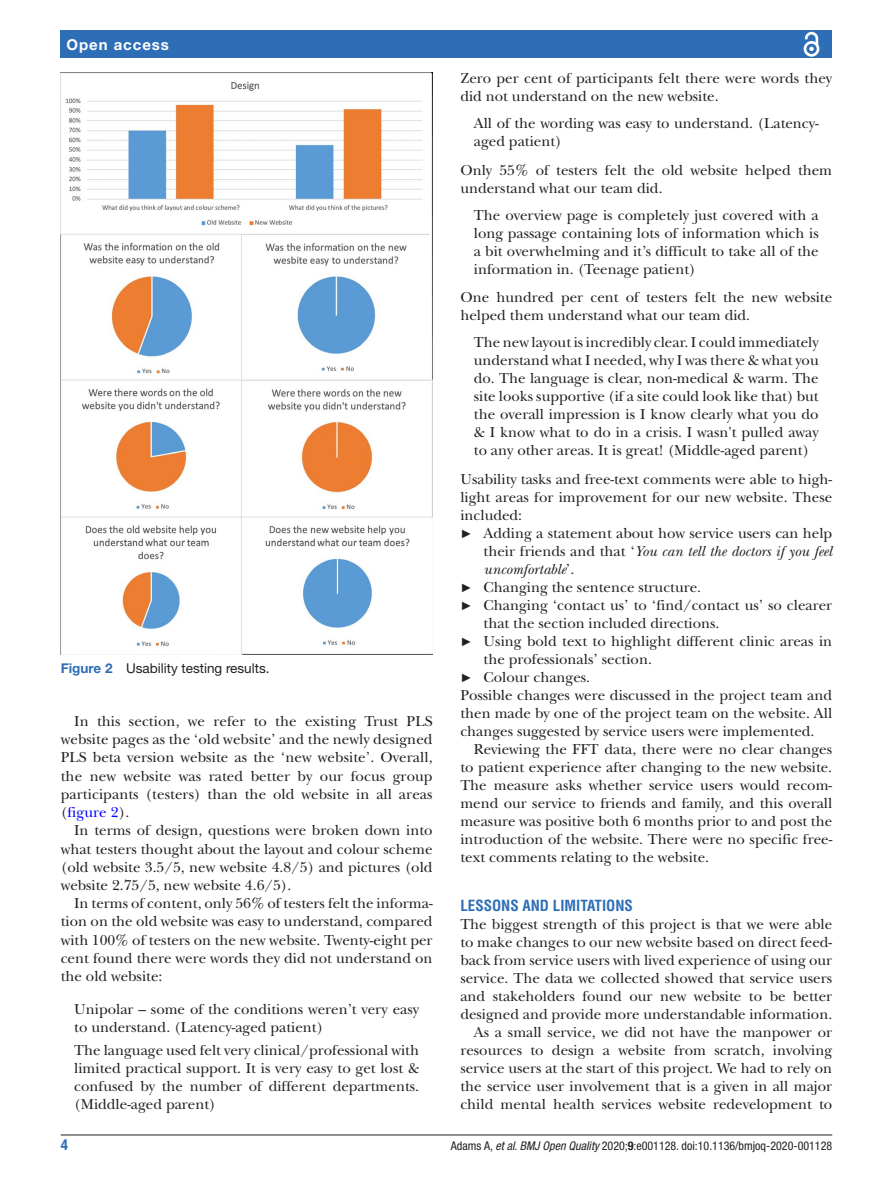
<style>
.page{position:relative;width:893px;height:1191px;background:#fff}
.page>*{position:absolute;margin:0;border:0;box-sizing:border-box;transform-origin:0 0}
.t1{font:15px/18px "New Baskerville";color:#231f20;text-align:justify}
.t2{font:italic 15px "New Baskerville";color:#231f20}
.t3{font:700 condensed 15px "Helvetica LT Std";color:#2e6eb7}
.t4{font:700 15px "Helvetica Neue LT Std";letter-spacing:.065em;color:#fff}
.t5{font:700 condensed 15px "Helvetica Neue LT Std";color:#2e6eb7}
.t6{font:13.5px "Helvetica Neue LT Std";color:#231f20}
.t7{font:condensed 12px "Helvetica Neue LT Std";color:#231f20}
.s1{font-weight:700;color:#2e6eb7}
.s2{color:#00f}
.s3{font-family:"Arial";font-size:12px}
.s4{font-style:normal}
.s5{font-style:italic}
.s6{font-weight:700}
</style>
<div class="page">
<hr style="left:61px;top:1134px;width:771px;height:1px;background:#231f20">
<div style="left:61px;top:31px;width:771px;height:27px;background:#2e6eb7"></div>
<svg style="left:803px;top:31px;width:17px;height:26px"></svg>
<img style="left:61px;top:73px;width:372px;height:582px">
<p class="t4" style="left:66px;top:35px;width:104px">Open access</p>
<p class="t6" style="left:61px;top:659px;width:210px"><span class="s1">Figure 2</span> Usability testing results.</p>
<p class="t1" style="left:61px;top:712px;width:373px;text-indent:14px">In this section, we refer to the existing Trust PLS website pages as the ‘old website’ and the newly designed PLS beta version website as the ‘new website’. Overall, the new website was rated better by our focus group participants (testers) than the old website in all areas (<span class="s2">figure 2</span>).</p>
<p class="t1" style="left:61px;top:821px;width:373px;text-indent:14px">In terms of design, questions were broken down into what testers thought about the layout and colour scheme (old website 3.5/5, new website 4.8/5) and pictures (old website 2.75/5, new website 4.6/5).</p>
<p class="t1" style="left:61px;top:894px;width:373px;text-indent:14px">In terms of content, only 56% of testers felt the informa&shy;tion on the old website was easy to understand, compared with 100% of testers on the new website. Twenty-eight per cent found there were words they did not understand on the old website:</p>
<p class="t1" style="left:74px;top:999px;width:346px">Unipolar – some of the conditions weren’t very easy to understand. (Latency-aged patient)</p>
<p class="t1" style="left:74px;top:1040px;width:346px">The language used felt very clinical/professional with limited practical support. It is very easy to get lost &amp; confused by the number of different departments. (Middle-aged parent)</p>
<p class="t1" style="left:460px;top:69px;width:373px">Zero per cent of participants felt there were words they did not understand on the new website.</p>
<p class="t1" style="left:474px;top:114px;width:346px">All of the wording was easy to understand. (Latency&shy;aged patient)</p>
<p class="t1" style="left:460px;top:161px;width:373px">Only 55% of testers felt the old website helped them understand what our team did.</p>
<p class="t1" style="left:474px;top:206px;width:346px">The overview page is completely just covered with a long passage containing lots of information which is a bit overwhelming and it’s difficult to take all of the information in. (Teenage patient)</p>
<p class="t1" style="left:460px;top:288px;width:373px">One hundred per cent of testers felt the new website helped them understand what our team did.</p>
<p class="t1" style="left:474px;top:333px;width:346px">The new layout is incredibly clear. I could immediately understand what I needed, why I was there &amp; what you do. The language is clear, non-medical &amp; warm. The site looks supportive (if a site could look like that) but the overall impression is I know clearly what you do &amp; I know what to do in a crisis. I wasn't pulled away to any other areas. It is great! (Middle-aged parent)</p>
<p class="t1" style="left:460px;top:470px;width:373px">Usability tasks and free-text comments were able to high-</p>
<p class="t1" style="left:460px;top:488px;width:373px">light areas for improvement for our new website. These</p>
<p class="t1" style="left:460px;top:506px;width:63px">included:</p>
<p class="t1" style="left:460px;top:524px;width:373px"><span class="s3">►</span> Adding a statement about how service users can help</p>
<p class="t2" style="left:484px;top:542px;width:350px"><span class="s4">their friends and that ‘</span>You can tell the doctors if you feel</p>
<p class="t2" style="left:484px;top:560px;width:92px">uncomfortable<span class="s4">’.</span></p>
<p class="t1" style="left:460px;top:578px;width:242px"><span class="s3">►</span> Changing the sentence structure.</p>
<p class="t1" style="left:460px;top:596px;width:373px"><span class="s3">►</span> Changing ‘contact us’ to ‘find/contact us’ so clearer</p>
<p class="t1" style="left:484px;top:614px;width:237px">that the section included directions.</p>
<p class="t1" style="left:460px;top:632px;width:373px"><span class="s3">►</span> Using bold text to highlight different clinic areas in</p>
<p class="t1" style="left:484px;top:650px;width:170px">the professionals’ section.</p>
<p class="t1" style="left:460px;top:668px;width:131px"><span class="s3">►</span> Colour changes.</p>
<p class="t1" style="left:460px;top:686px;width:373px">Possible changes were discussed in the project team and</p>
<p class="t1" style="left:460px;top:704px;width:373px">then made by one of the project team on the website. All</p>
<p class="t1" style="left:460px;top:722px;width:356px">changes suggested by service users were implemented.</p>
<p class="t1" style="left:474px;top:740px;width:360px">Reviewing the FFT data, there were no clear changes</p>
<p class="t1" style="left:460px;top:758px;width:373px">to patient experience after changing to the new website.</p>
<p class="t1" style="left:460px;top:776px;width:373px">The measure asks whether service users would recom-</p>
<p class="t1" style="left:460px;top:794px;width:373px">mend our service to friends and family, and this overall</p>
<p class="t1" style="left:460px;top:812px;width:373px">measure was positive both 6 months prior to and post the</p>
<p class="t1" style="left:460px;top:830px;width:373px">introduction of the website. There were no specific free-</p>
<p class="t1" style="left:460px;top:848px;width:250px">text comments relating to the website.</p>
<p class="t3" style="left:460px;top:896px;width:174px">LESSONS AND LIMITATIONS</p>
<p class="t1" style="left:460px;top:915px;width:373px;text-align:right">The biggest strength of this project is that we were able to make changes to our new website based on direct feed&shy;back from service users with lived experience of using our service. The data we collected showed that service users and stakeholders found our new website to be better designed and provide more understandable information.<br>As a small service, we did not have the manpower or resources to design a website from scratch, involving service users at the start of this project. We had to rely on the service user involvement that is a given in all major child mental health services website redevelopment to</p>
<p class="t5" style="left:61px;top:1135px;width:9px">4</p>
<p class="t7" style="left:451px;top:1138px;width:383px">Adams A, <span class="s5">et al</span>. <span class="s5">BMJ Open Quality</span> 2020;<span class="s6">9</span>:e001128. doi:10.1136/bmjoq-2020-001128</p>
</div>
